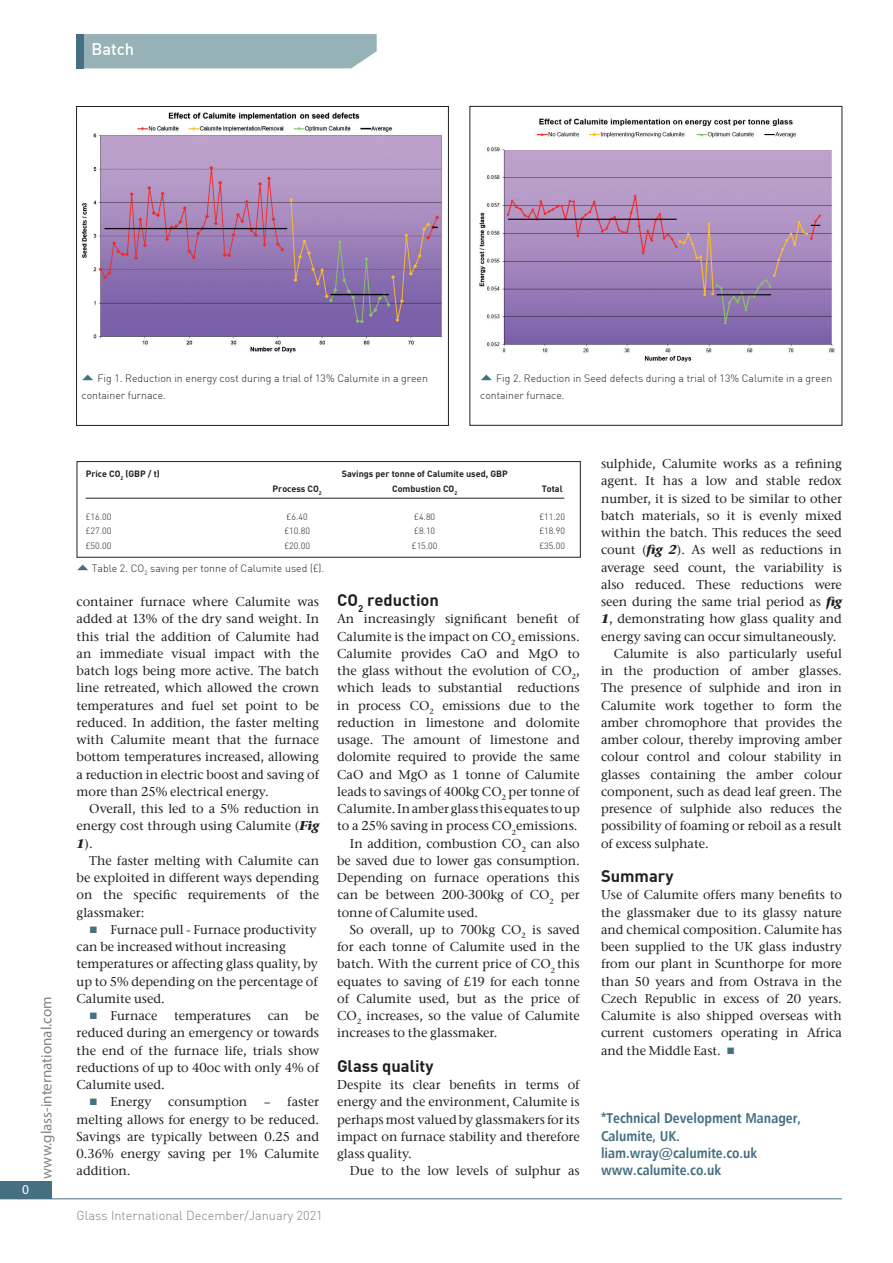
<style>
.page{position:relative;width:893px;height:1263px;background:#fff}
.page>*{position:absolute;margin:0;border:0;box-sizing:border-box;transform-origin:0 0}
.Crosshead{font:700 16.5px "DIN";color:#231f20}
.t1{font:500 16.5px "DIN";color:#fff}
.t2{font:15px "Myriad Pro";color:#808285}
.foot_font{font:14.25px "Humanist 777 BT Bold Condensed B";color:#456f82}
.t3{font:13.5px "Myriad Pro";color:#fff}
.Body_Copy_indent{font:500 12.75px/17.2px "ITC Stone Serif";color:#231f20;text-align:justify}
.Body_Copy_NO_indent{font:500 12.75px/17.2px "ITC Stone Serif";color:#231f20;text-align:justify}
.t4{font:300 12.75px "DIN";color:#808285}
.t5{font:300 10.5px/17.2px "DIN";color:#231f20}
.Table_Text{font:700 9px "DIN";color:#231f20}
.Table_Text-2{font:300 9px "DIN";color:#231f20}
.s1{font-family:"ITC Stone Serif Bold Italic 2";font-weight:400}
</style>
<div class="page">
<div style="left:84px;top:34px;width:293px;height:34px;background:#96b2b7"></div>
<div style="left:77px;top:34px;width:7px;height:34px;background:#456f82"></div>
<hr style="left:0;top:1198px;width:842px;height:1px;background:#456f82">
<div style="left:0;top:1182px;width:51px;height:17px;background:#456f82"></div>
<div style="left:77px;top:461px;width:503px;height:96px;border:1px solid #231f20"></div>
<hr style="left:86px;top:498px;width:478px;height:1px;background:#231f20">
<img style="left:82px;top:112px;width:360px;height:241px">
<div style="left:76px;top:106px;width:373px;height:320px;border:1px solid #231f20"></div>
<img style="left:479px;top:118px;width:356px;height:244px">
<div style="left:469px;top:106px;width:373px;height:320px;border:1px solid #231f20"></div>
<p class="t1" style="left:92px;top:39px;width:44px">Batch</p>
<p class="t5" style="left:81px;top:369px;width:348px;text-indent:16px">Fig 1. Reduction in energy cost during a trial of 13% Calumite in a green container furnace.</p>
<p class="t5" style="left:480px;top:369px;width:354px;text-indent:16px">Fig 2. Reduction in Seed defects during a trial of 13% Calumite in a green container furnace.</p>
<p class="t3" style="left:22px;top:1181px;width:8px">0</p>
<p class="t2" style="left:37px;top:1179px;width:184px;rotate:-90deg">www.glass-international.com</p>
<p class="Table_Text" style="left:86px;top:468px;width:76px">Price CO<sub>2</sub> (GBP / t)</p>
<p class="Table_Text" style="left:342px;top:468px;width:167px">Savings per tonne of Calumite used, GBP</p>
<p class="Table_Text" style="left:273px;top:482px;width:51px">Process CO<sub>2</sub></p>
<p class="Table_Text" style="left:392px;top:482px;width:67px">Combustion CO<sub>2</sub></p>
<p class="Table_Text" style="left:542px;top:482px;width:22px">Total</p>
<p class="Table_Text-2" style="left:86px;top:511px;width:27px">£16.00</p>
<p class="Table_Text-2" style="left:287px;top:511px;width:23px">£6.40</p>
<p class="Table_Text-2" style="left:414px;top:511px;width:23px">£4.80</p>
<p class="Table_Text-2" style="left:539px;top:511px;width:27px">£11.20</p>
<p class="Table_Text-2" style="left:86px;top:525px;width:27px">£27.00</p>
<p class="Table_Text-2" style="left:284px;top:525px;width:27px">£10.80</p>
<p class="Table_Text-2" style="left:414px;top:525px;width:23px">£8.10</p>
<p class="Table_Text-2" style="left:539px;top:525px;width:27px">£18.90</p>
<p class="Table_Text-2" style="left:86px;top:540px;width:27px">£50.00</p>
<p class="Table_Text-2" style="left:284px;top:540px;width:27px">£20.00</p>
<p class="Table_Text-2" style="left:412px;top:540px;width:27px">£15.00</p>
<p class="Table_Text-2" style="left:539px;top:540px;width:27px">£35.00</p>
<p class="t5" style="left:92px;top:559px;width:234px">Table 2. CO<sub>2</sub> saving per tonne of Calumite used (£).</p>
<p class="Body_Copy_indent" style="left:77px;top:593px;width:244px">container furnace where Calumite was added at 13% of the dry sand weight. In this trial the addition of Calumite had an immediate visual impact with the batch logs being more active. The batch line retreated, which allowed the crown temperatures and fuel set point to be reduced. In addition, the faster melting with Calumite meant that the furnace bottom temperatures increased, allowing a reduction in electric boost and saving of more than 25% electrical energy.</p>
<p class="Body_Copy_indent" style="left:77px;top:800px;width:244px;text-indent:13px">Overall, this led to a 5% reduction in energy cost through using Calumite (<span class="s1">Fig 1</span>).</p>
<p class="Body_Copy_indent" style="left:77px;top:852px;width:244px;text-indent:13px">The faster melting with Calumite can be exploited in different ways depending on the specific requirements of the glassmaker:</p>
<p class="Body_Copy_indent" style="left:77px;top:921px;width:243px;text-align:left;text-indent:34px">Furnace pull - Furnace productivity can be increased without increasing temperatures or affecting glass quality, by up to 5% depending on the percentage of Calumite used.</p>
<p class="Body_Copy_indent" style="left:111px;top:1007px;width:48px">Furnace</p>
<p class="Body_Copy_indent" style="left:174px;top:1007px;width:79px">temperatures</p>
<p class="Body_Copy_indent" style="left:268px;top:1007px;width:23px">can</p>
<p class="Body_Copy_indent" style="left:77px;top:1007px;width:244px;text-indent:229px">be reduced during an emergency or towards the end of the furnace life, trials show reductions of up to 40oc with only 4% of Calumite used.</p>
<p class="Body_Copy_indent" style="left:111px;top:1093px;width:42px">Energy</p>
<p class="Body_Copy_indent" style="left:168px;top:1093px;width:81px">consumption</p>
<p class="Body_Copy_indent" style="left:77px;top:1093px;width:244px;text-indent:188px">– faster melting allows for energy to be reduced.<br>Savings are typically between 0.25 and 0.36% energy saving per 1% Calumite addition.</p>
<p class="t4" style="left:77px;top:1208px;width:248px">Glass International December/January 2021</p>
<p class="Crosshead" style="left:337px;top:589px;width:103px">CO<sub>2</sub> reduction</p>
<p class="Body_Copy_NO_indent" style="left:337px;top:610px;width:244px">An increasingly significant benefit of Calumite is the impact on CO<sub>2</sub> emissions.<br>Calumite provides CaO and MgO to the glass without the evolution of CO<sub>2</sub>, which leads to substantial reductions in process CO<sub>2</sub> emissions due to the reduction in limestone and dolomite usage. The amount of limestone and dolomite required to provide the same CaO and MgO as 1 tonne of Calumite leads to savings of 400kg CO<sub>2</sub> per tonne of Calumite. In amber glass this equates to up to a 25% saving in process CO<sub>2</sub>emissions.</p>
<p class="Body_Copy_indent" style="left:337px;top:834px;width:244px;text-indent:13px">In addition, combustion CO<sub>2</sub> can also be saved due to lower gas consumption.<br>Depending on furnace operations this can be between 200-300kg of CO<sub>2</sub> per tonne of Calumite used.</p>
<p class="Body_Copy_indent" style="left:337px;top:921px;width:244px;text-indent:13px">So overall, up to 700kg CO<sub>2</sub> is saved for each tonne of Calumite used in the batch. With the current price of CO<sub>2</sub> this equates to saving of £19 for each tonne of Calumite used, but as the price of CO<sub>2</sub> increases, so the value of Calumite increases to the glassmaker.</p>
<p class="Crosshead" style="left:337px;top:1055px;width:98px">Glass quality</p>
<p class="Body_Copy_NO_indent" style="left:337px;top:1076px;width:244px">Despite its clear benefits in terms of energy and the environment, Calumite is perhaps most valued by glassmakers for its impact on furnace stability and therefore glass quality.</p>
<p class="Body_Copy_indent" style="left:350px;top:1162px;width:231px">Due to the low levels of sulphur as</p>
<p class="Body_Copy_indent" style="left:601px;top:455px;width:242px">sulphide, Calumite works as a refining agent. It has a low and stable redox number, it is sized to be similar to other batch materials, so it is evenly mixed within the batch. This reduces the seed count (<span class="s1">fig 2</span>). As well as reductions in average seed count, the variability is also reduced. These reductions were seen during the same trial period as <span class="s1">fig 1</span>, demonstrating how glass quality and energy saving can occur simultaneously.</p>
<p class="Body_Copy_indent" style="left:601px;top:645px;width:242px;text-indent:13px">Calumite is also particularly useful in the production of amber glasses.<br>The presence of sulphide and iron in Calumite work together to form the amber chromophore that provides the amber colour, thereby improving amber colour control and colour stability in glasses containing the amber colour component, such as dead leaf green. The presence of sulphide also reduces the possibility of foaming or reboil as a result of excess sulphate.</p>
<p class="Crosshead" style="left:601px;top:865px;width:74px">Summary</p>
<p class="Body_Copy_NO_indent" style="left:601px;top:886px;width:242px">Use of Calumite offers many benefits to the glassmaker due to its glassy nature and chemical composition. Calumite has been supplied to the UK glass industry from our plant in Scunthorpe for more than 50 years and from Ostrava in the Czech Republic in excess of 20 years.<br>Calumite is also shipped overseas with current customers operating in Africa and the Middle East.</p>
<p class="foot_font" style="left:601px;top:1109px;width:202px">*Technical Development Manager,</p>
<p class="foot_font" style="left:601px;top:1127px;width:80px">Calumite, UK.</p>
<p class="foot_font" style="left:601px;top:1144px;width:158px">liam.wray@calumite.co.uk</p>
<p class="foot_font" style="left:601px;top:1161px;width:121px">www.calumite.co.uk</p>
</div>
